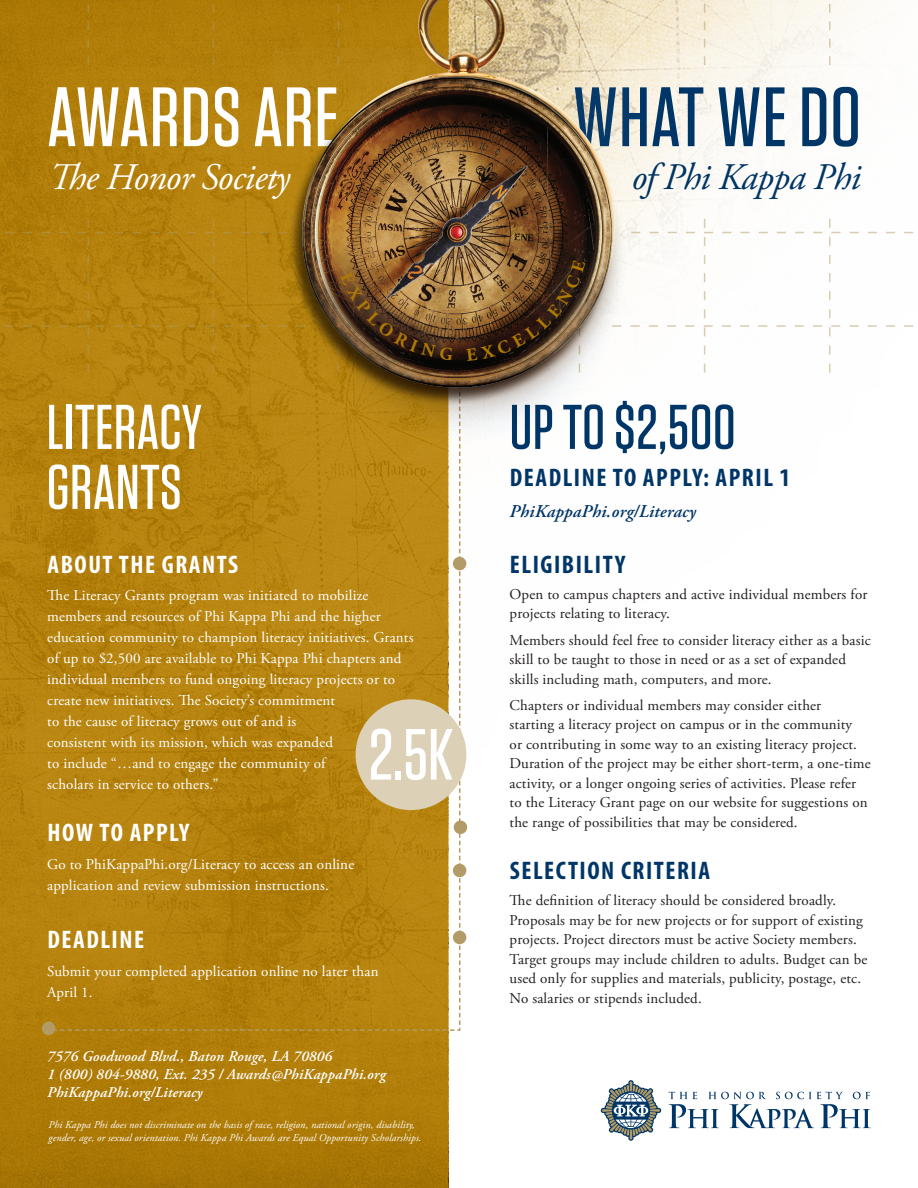
<style>
.page{position:relative;width:918px;height:1188px;background:#fff}
.page>*{position:absolute;margin:0;border:0;box-sizing:border-box;transform-origin:0 0}
.t1{font:500 84px "Tungsten";letter-spacing:.01em;color:#fff}
.t2{font:500 84px "Tungsten";letter-spacing:.01em;color:#003667}
.t3{font:500 72.3px "Tungsten";color:#fff}
.t4{font:500 63px/60px "Tungsten";letter-spacing:.01em;color:#fff}
.t5{font:500 63px "Tungsten";letter-spacing:.01em;color:#003667}
.Paragraph_2{font:italic 37.5px "Adobe Garamond Pro";letter-spacing:-.02em;color:#fff}
.t6{font:italic 37.5px "Adobe Garamond Pro";letter-spacing:-.02em;color:#003667}
.Heading{font:700 condensed 25.5px "Myriad Pro";letter-spacing:.06em;color:#003667}
.Heading-2{font:700 condensed 25.5px "Myriad Pro";letter-spacing:.06em;color:#fff}
.Paragraph_3{font:italic 600 18px "Adobe Garamond Pro";letter-spacing:.01em;color:#003667}
.Paragraph_2-2{font:15px/19.5px "Adobe Garamond Pro";letter-spacing:.01em;color:#231f20}
.Paragraph_2-3{font:15px/21px "Adobe Garamond Pro";letter-spacing:.01em;color:#fff}
.Paragraph_3-2{font:italic 600 15px/18px "Adobe Garamond Pro";letter-spacing:.01em;color:#fff}
.Paragraph_2-4{font:italic 10.5px/12.6px "Adobe Garamond Pro";letter-spacing:.01em;color:#fff}
</style>
<div class="page">
<img style="left:448px;top:0;width:434px;height:1110px">
<div style="left:0;top:0;width:448px;height:1188px;background:#ad7a05"></div>
<svg style="left:601px;top:1080px;width:60px;height:61px"></svg>
<svg style="left:669px;top:1092px;width:202px;height:36px"></svg>
<div style="left:453px;top:864px;width:13px;height:13px;background:#b29b66;border-radius:50%"></div>
<div style="left:454px;top:821px;width:13px;height:13px;background:#b29b66;border-radius:50%"></div>
<div style="left:42px;top:1022px;width:13px;height:13px;background:#b29b66;border-radius:50%"></div>
<div style="left:453px;top:557px;width:13px;height:13px;background:#b29b66;border-radius:50%"></div>
<div style="left:453px;top:931px;width:13px;height:13px;background:#b29b66;border-radius:50%"></div>
<svg style="left:704px;top:0;width:1px;height:65px"></svg>
<svg style="left:829px;top:0;width:2px;height:65px"></svg>
<svg style="left:688px;top:219px;width:226px;height:154px"></svg>
<svg style="left:213px;top:4px;width:1px;height:61px"></svg>
<svg style="left:87px;top:4px;width:2px;height:61px"></svg>
<img style="left:242px;top:0;width:446px;height:458px">
<img style="left:274px;top:49px;width:365px;height:355px">
<svg style="left:0;top:219px;width:460px;height:812px"></svg>
<svg style="left:466px;top:219px;width:120px;height:154px;background:#684c32"></svg>
<p class="t1" style="left:47px;top:66px;width:293px">AWARDS ARE</p>
<p class="t2" style="left:573px;top:66px;width:290px">WHAT WE DO</p>
<p class="Paragraph_2" style="left:49px;top:155px;width:243px">The Honor Society</p>
<h3 class="t6" style="left:631px;top:155px;width:231px">of Phi Kappa Phi</h3>
<p class="t4" style="left:47px;top:396px;width:157px">LITERACY<br>GRANTS</p>
<p class="Heading-2" style="left:48px;top:548px;width:192px">ABOUT THE GRANTS</p>
<p class="Paragraph_2-3" style="left:47px;top:586px;width:368px">The Literacy Grants program was initiated to mobilize members and resources of Phi Kappa Phi and the higher education community to champion literacy initiatives. Grants of up to $2,500 are available to Phi Kappa Phi chapters and individual members to fund ongoing literacy projects or to create new initiatives. The Society’s commitment<br>to the cause of literacy grows out of and is<br>consistent with its mission, which was expanded<br>to include “…and to engage the community of<br>scholars in service to others.”</p>
<p class="Heading-2" style="left:48px;top:817px;width:143px">HOW TO APPLY</p>
<p class="Paragraph_2-3" style="left:47px;top:854px;width:309px">Go to PhiKappaPhi.org/Literacy to access an online application and review submission instructions.</p>
<p class="Heading-2" style="left:48px;top:924px;width:98px">DEADLINE</p>
<p class="Paragraph_2-3" style="left:47px;top:961px;width:333px">Submit your completed application online no later than<br>April 1.</p>
<p class="t3" style="left:369px;top:710px;width:86px">2.5K</p>
<p class="Paragraph_3-2" style="left:47px;top:1048px;width:340px">7576 Goodwood Blvd., Baton Rouge, LA 70806<br>1 (800) 804-9880, Ext. 235 / Awards@PhiKappaPhi.org</p>
<p class="Paragraph_3-2" style="left:47px;top:1084px;width:157px">PhiKappaPhi.org/Literacy</p>
<p class="Paragraph_2-4" style="left:49px;top:1119px;width:374px">Phi Kappa Phi does not discriminate on the basis of race, religion, national origin, disability, gender, age, or sexual orientation. Phi Kappa Phi Awards are Equal Opportunity Scholarships.</p>
<p class="t5" style="left:510px;top:388px;width:227px">UP TO $2,500</p>
<p class="Heading" style="left:510px;top:462px;width:282px">DEADLINE TO APPLY: APRIL 1</p>
<p class="Paragraph_3" style="left:510px;top:500px;width:188px">PhiKappaPhi.org/Literacy</p>
<p class="Heading" style="left:510px;top:548px;width:117px">ELIGIBILITY</p>
<p class="Paragraph_2-2" style="left:510px;top:585px;width:359px">Open to campus chapters and active individual members for projects relating to literacy.</p>
<p class="Paragraph_2-2" style="left:510px;top:631px;width:363px">Members should feel free to consider literacy either as a basic skill to be taught to those in need or as a set of expanded skills including math, computers, and more.</p>
<p class="Paragraph_2-2" style="left:510px;top:696px;width:363px">Chapters or individual members may consider either<br>starting a literacy project on campus or in the community<br>or contributing in some way to an existing literacy project.<br>Duration of the project may be either short-term, a one-time activity, or a longer ongoing series of activities. Please refer to the Literacy Grant page on our website for suggestions on the range of possibilities that may be considered.</p>
<p class="Heading" style="left:510px;top:855px;width:202px">SELECTION CRITERIA</p>
<p class="Paragraph_2-2" style="left:510px;top:892px;width:359px">The definition of literacy should be considered broadly.<br>Proposals may be for new projects or for support of existing projects. Project directors must be active Society members.<br>Target groups may include children to adults. Budget can be used only for supplies and materials, publicity, postage, etc.<br>No salaries or stipends included.</p>
</div>
